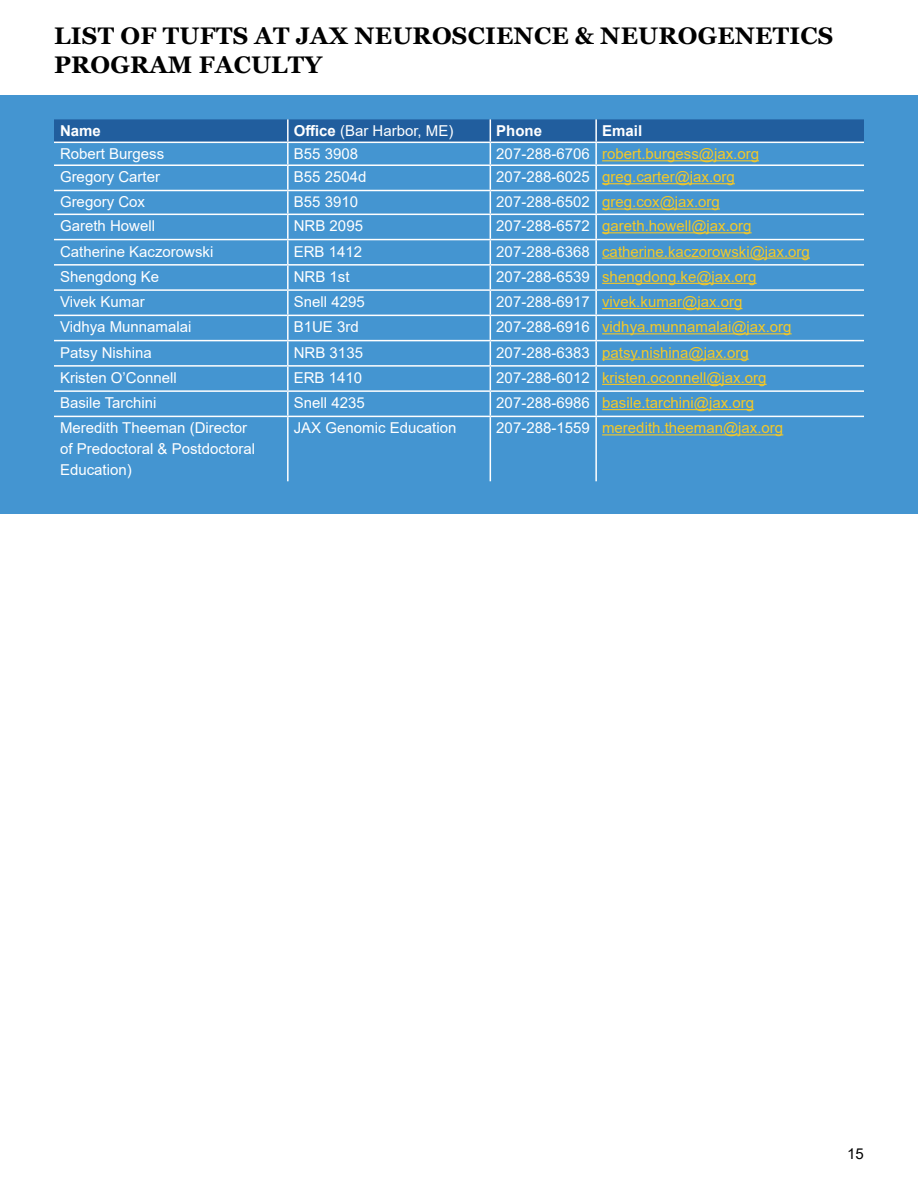
<style>
.page{position:relative;width:918px;height:1188px;background:#fff}
.page>*{position:absolute;margin:0;border:0;box-sizing:border-box;transform-origin:0 0}
.t1{font:700 24px/28.8px "Georgia";letter-spacing:.01em;color:#000}
.t2{font:15px "Arial";color:#f4c827}
.t3{font:15px/21px "Arial";color:#fff}
.t4{font:700 15px "Arial";color:#fff}
.t5{font:15px "Arial";color:#000}
.s1{font-weight:700}
.s2{color:#fff}
</style>
<div class="page">
<div style="left:0;top:96px;width:918px;height:418px;background:#4495d1"></div>
<svg style="left:54px;top:119px;width:810px;height:297px"></svg>
<hr style="left:596px;top:390px;width:268px;height:2px;background:#fff">
<hr style="left:595px;top:392px;width:2px;height:24px;background:#fff">
<hr style="left:54px;top:416px;width:234px;height:1px;background:#fff">
<hr style="left:288px;top:416px;width:202px;height:1px;background:#fff">
<hr style="left:287px;top:417px;width:2px;height:64px;background:#fff">
<hr style="left:490px;top:416px;width:106px;height:1px;background:#fff">
<hr style="left:490px;top:417px;width:1px;height:64px;background:#fff">
<hr style="left:596px;top:416px;width:268px;height:1px;background:#fff">
<hr style="left:595px;top:417px;width:2px;height:64px;background:#fff">
<hr style="left:602px;top:160px;width:157px;height:1px;background:#f4c827">
<hr style="left:602px;top:183px;width:133px;height:1px;background:#f4c827">
<hr style="left:602px;top:208px;width:118px;height:2px;background:#f4c827">
<hr style="left:602px;top:232px;width:150px;height:1px;background:#f4c827">
<hr style="left:602px;top:258px;width:208px;height:1px;background:#f4c827">
<hr style="left:602px;top:283px;width:155px;height:1px;background:#f4c827">
<hr style="left:602px;top:308px;width:140px;height:1px;background:#f4c827">
<hr style="left:602px;top:333px;width:190px;height:1px;background:#f4c827">
<hr style="left:602px;top:359px;width:147px;height:1px;background:#f4c827">
<hr style="left:602px;top:384px;width:165px;height:1px;background:#f4c827">
<hr style="left:602px;top:409px;width:152px;height:1px;background:#f4c827">
<hr style="left:602px;top:434px;width:181px;height:1px;background:#f4c827">
<h1 class="t1" style="left:54px;top:22px;width:781px">LIST OF TUFTS AT JAX NEUROSCIENCE &amp; NEUROGENETICS<br>PROGRAM FACULTY</h1>
<p class="t4" style="left:60px;top:120px;width:42px">Name</p>
<p class="t3" style="left:294px;top:120px;width:161px"><span class="s1">Office</span> (Bar Harbor, ME)</p>
<p class="t4" style="left:496px;top:120px;width:47px">Phone</p>
<p class="t4" style="left:602px;top:120px;width:42px">Email</p>
<p class="t3" style="left:60px;top:143px;width:106px">Robert Burgess</p>
<p class="t3" style="left:294px;top:143px;width:66px">B55 3908</p>
<p class="t2" style="left:496px;top:144px;width:264px"><span class="s2">207-288-6706</span> robert.burgess@jax.org</p>
<p class="t3" style="left:60px;top:166px;width:102px">Gregory Carter</p>
<p class="t3" style="left:294px;top:166px;width:74px">B55 2504d</p>
<p class="t2" style="left:496px;top:167px;width:240px"><span class="s2">207-288-6025</span> greg.carter@jax.org</p>
<p class="t3" style="left:60px;top:192px;width:87px">Gregory Cox</p>
<p class="t3" style="left:294px;top:192px;width:66px">B55 3910</p>
<p class="t2" style="left:496px;top:192px;width:225px"><span class="s2">207-288-6502</span> greg.cox@jax.org</p>
<p class="t3" style="left:60px;top:215px;width:97px">Gareth Howell</p>
<p class="t3" style="left:294px;top:215px;width:71px">NRB 2095</p>
<p class="t2" style="left:496px;top:216px;width:257px"><span class="s2">207-288-6572</span> gareth.howell@jax.org</p>
<p class="t3" style="left:60px;top:241px;width:155px">Catherine Kaczorowski</p>
<p class="t3" style="left:294px;top:241px;width:70px">ERB 1412</p>
<p class="t2" style="left:496px;top:241px;width:315px"><span class="s2">207-288-6368</span> catherine.kaczorowski@jax.org</p>
<p class="t3" style="left:60px;top:266px;width:101px">Shengdong Ke</p>
<p class="t3" style="left:294px;top:266px;width:57px">NRB 1st</p>
<p class="t2" style="left:496px;top:266px;width:262px"><span class="s2">207-288-6539</span> shengdong.ke@jax.org</p>
<p class="t3" style="left:60px;top:291px;width:86px">Vivek Kumar</p>
<p class="t3" style="left:294px;top:291px;width:72px">Snell 4295</p>
<p class="t2" style="left:496px;top:291px;width:248px"><span class="s2">207-288-6917</span> vivek.kumar@jax.org</p>
<p class="t3" style="left:60px;top:316px;width:133px">Vidhya Munnamalai</p>
<p class="t3" style="left:294px;top:316px;width:67px">B1UE 3rd</p>
<p class="t2" style="left:496px;top:317px;width:297px"><span class="s2">207-288-6916</span> vidhya.munnamalai@jax.org</p>
<p class="t3" style="left:60px;top:342px;width:93px">Patsy Nishina</p>
<p class="t3" style="left:294px;top:342px;width:71px">NRB 3135</p>
<p class="t2" style="left:496px;top:342px;width:254px"><span class="s2">207-288-6383</span> patsy.nishina@jax.org</p>
<p class="t3" style="left:60px;top:367px;width:118px">Kristen O’Connell</p>
<p class="t3" style="left:294px;top:367px;width:70px">ERB 1410</p>
<p class="t2" style="left:496px;top:367px;width:272px"><span class="s2">207-288-6012</span> kristen.oconnell@jax.org</p>
<p class="t3" style="left:60px;top:392px;width:98px">Basile Tarchini</p>
<p class="t3" style="left:294px;top:392px;width:72px">Snell 4235</p>
<p class="t2" style="left:496px;top:392px;width:259px"><span class="s2">207-288-6986</span> basile.tarchini@jax.org</p>
<p class="t3" style="left:60px;top:417px;width:197px">Meredith Theeman (Director of Predoctoral &amp; Postdoctoral<br>Education)</p>
<p class="t3" style="left:294px;top:417px;width:164px">JAX Genomic Education</p>
<p class="t2" style="left:496px;top:418px;width:288px"><span class="s2">207-288-1559</span> meredith.theeman@jax.org</p>
<p class="t5" style="left:847px;top:1143px;width:18px">15</p>
</div>
